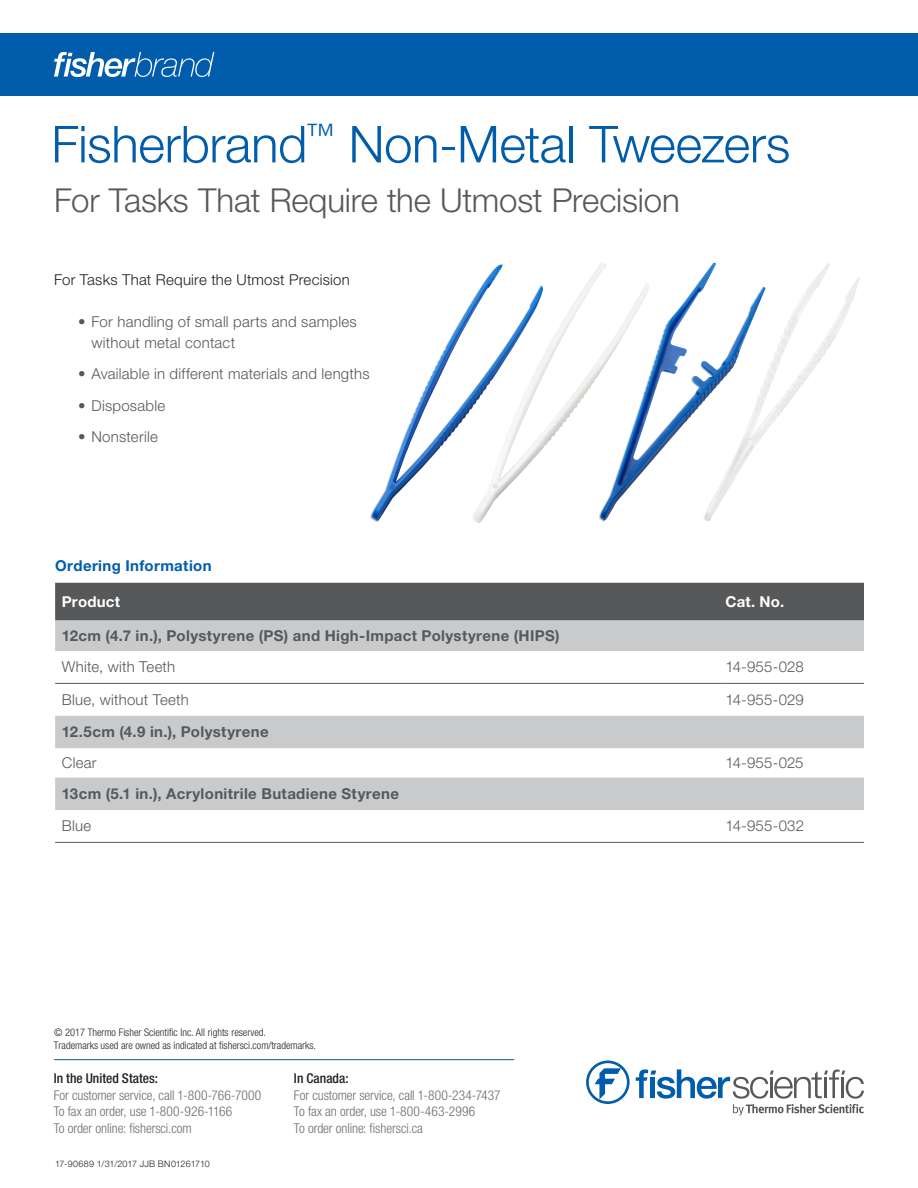
<style>
.page{position:relative;width:918px;height:1188px;background:#fff}
.page>*{position:absolute;margin:0;border:0;box-sizing:border-box;transform-origin:0 0}
.Headline{font:300 51px "Helvetica Neue LT Std";letter-spacing:-.01em;color:#015dab}
.Subhead_Main{font:300 33px "Helvetica Neue LT Std";letter-spacing:-.005em;color:#57585a}
.Table_Text_-_Left{font:300 15px/21px "Helvetica Neue LT Std";letter-spacing:.015em;color:#57585a}
.Section_Group{font:700 15px "Helvetica Neue LT Std";letter-spacing:.025em;color:#57585a}
.Content_Header{font:300 15px "Helvetica Neue LT Std";letter-spacing:.015em;color:#231f20}
.Content_Header-2{font:700 15px "Helvetica Neue LT Std";letter-spacing:.025em;color:#015dab}
.Title_Row_-_Left{font:700 15px "Helvetica Neue LT Std";letter-spacing:.015em;color:#fff}
.t1{font:300 condensed 13.5px/16.5px "Helvetica Neue LT Std";letter-spacing:-.005em;color:#6c6d70}
.t2{font:300 condensed 10.5px/13.5px "Helvetica Neue LT Std";color:#231f20}
.t3{font:300 9px "Helvetica Neue LT Std";letter-spacing:.005em;color:#231f20}
.s1{font-weight:500;color:#231f20}
</style>
<div class="page">
<img style="left:766px;top:264px;width:94px;height:167px">
<img style="left:370px;top:303px;width:101px;height:219px">
<img style="left:471px;top:264px;width:127px;height:259px">
<hr style="left:54px;top:1059px;width:460px;height:1px;background:#015dab">
<svg style="left:636px;top:1069px;width:228px;height:47px"></svg>
<svg style="left:586px;top:1061px;width:44px;height:43px"></svg>
<img style="left:598px;top:263px;width:168px;height:259px">
<svg style="left:55px;top:583px;width:809px;height:68px;background:#8a8b8d"></svg>
<svg style="left:55px;top:682px;width:809px;height:34px"></svg>
<svg style="left:55px;top:716px;width:809px;height:94px;fill:#c9cacc"></svg>
<svg style="left:55px;top:841px;width:809px;height:1px"></svg>
<hr style="left:55px;top:683px;width:671px;height:1px;background:#57585a">
<hr style="left:726px;top:683px;width:138px;height:1px;background:#57585a">
<hr style="left:55px;top:842px;width:671px;height:1px;background:#57585a">
<hr style="left:726px;top:842px;width:138px;height:1px;background:#57585a">
<div style="left:0;top:33px;width:918px;height:63px;background:#015dab"></div>
<svg style="left:54px;top:52px;width:160px;height:25px"></svg>
<p class="Headline" style="left:51px;top:113px;width:740px">Fisherbrand<sup>™</sup> Non-Metal Tweezers</p>
<p class="Subhead_Main" style="left:54px;top:180px;width:627px">For Tasks That Require the Utmost Precision</p>
<p class="Content_Header" style="left:54px;top:270px;width:297px">For Tasks That Require the Utmost Precision</p>
<p class="Table_Text_-_Left" style="left:92px;top:311px;width:267px;text-indent:-14px">• For handling of small parts and samples without metal contact</p>
<p class="Table_Text_-_Left" style="left:78px;top:363px;width:293px">• Available in different materials and lengths</p>
<p class="Table_Text_-_Left" style="left:78px;top:395px;width:89px">• Disposable</p>
<p class="Table_Text_-_Left" style="left:78px;top:426px;width:81px">• Nonsterile</p>
<p class="Content_Header-2" style="left:55px;top:557px;width:158px">Ordering Information</p>
<p class="Title_Row_-_Left" style="left:62px;top:592px;width:60px">Product</p>
<p class="Title_Row_-_Left" style="left:726px;top:592px;width:60px">Cat. No.</p>
<p class="Section_Group" style="left:62px;top:627px;width:499px">12cm (4.7 in.), Polystyrene (PS) and High-Impact Polystyrene (HIPS)</p>
<p class="Table_Text_-_Left" style="left:62px;top:656px;width:115px">White, with Teeth</p>
<p class="Table_Text_-_Left" style="left:726px;top:656px;width:80px">14-955-028</p>
<p class="Table_Text_-_Left" style="left:62px;top:689px;width:128px">Blue, without Teeth</p>
<p class="Table_Text_-_Left" style="left:726px;top:689px;width:80px">14-955-029</p>
<p class="Section_Group" style="left:62px;top:723px;width:208px">12.5cm (4.9 in.), Polystyrene</p>
<p class="Table_Text_-_Left" style="left:62px;top:752px;width:36px">Clear</p>
<p class="Table_Text_-_Left" style="left:726px;top:752px;width:80px">14-955-025</p>
<p class="Section_Group" style="left:62px;top:785px;width:339px">13cm (5.1 in.), Acrylonitrile Butadiene Styrene</p>
<p class="Table_Text_-_Left" style="left:62px;top:815px;width:31px">Blue</p>
<p class="Table_Text_-_Left" style="left:726px;top:815px;width:80px">14-955-032</p>
<p class="t2" style="left:54px;top:1025px;width:263px">© 2017 Thermo Fisher Scientific Inc. All rights reserved.<br>Trademarks used are owned as indicated at fishersci.com/trademarks.</p>
<p class="t1" style="left:294px;top:1070px;width:208px"><span class="s1">In Canada:<br></span>For customer service, call 1-800-234-7437<br>To fax an order, use 1-800-463-2996<br>To order online: fishersci.ca</p>
<p class="t1" style="left:54px;top:1070px;width:209px"><span class="s1">In the United States:<br></span>For customer service, call 1-800-766-7000<br>To fax an order, use 1-800-926-1166<br>To order online: fishersci.com</p>
<p class="t3" style="left:55px;top:1158px;width:156px">17-90689 1/31/2017 JJB BN01261710</p>
</div>
